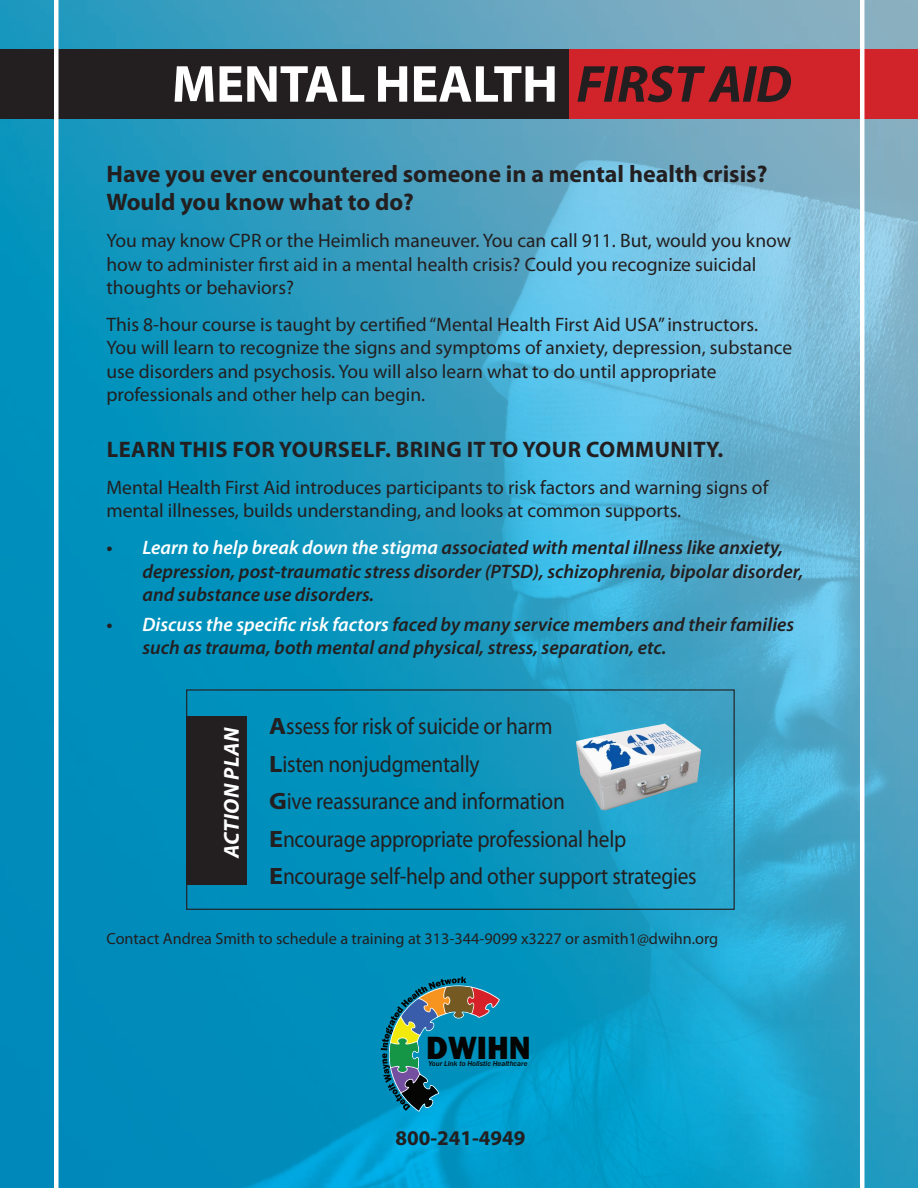
<style>
.page{position:relative;width:918px;height:1188px;background:#fff}
.page>*{position:absolute;margin:0;border:0;box-sizing:border-box;transform-origin:0 0}
.t1{font:700 52.5px "Myriad Pro";letter-spacing:-.005em;color:#fff}
.t2{font:800 33.3px "Franklin Gothic";color:#040503;scale:.96 1}
.t3{font:700 24px/28.8px "Myriad Pro";color:#231f20}
.t4{font:23.7px "Myriad Pro";letter-spacing:-.01em;color:#231f20;scale:.9 1}
.t5{font:700 22.5px "Myriad Pro";letter-spacing:.02em;color:#231f20}
.t6{font:italic 700 21.6px "Myriad Pro";color:#fff}
.t7{font:700 21px "Myriad Pro";color:#231f20}
.t8{font:19.5px/23.4px "Myriad Pro";color:#231f20}
.t9{font:italic 600 19.5px/23.4px "Myriad Pro";color:#231f20}
.t10{font:16.2px "Myriad Pro";color:#231f20}
.t11{font:italic 500 7.35px "Franklin Gothic";color:#040503}
.s1{font-style:italic;color:#231f20}
.s2{color:#fff}
.s3{font-weight:700}
</style>
<div class="page">
<img style="left:0;top:0;width:918px;height:1188px">
<img style="left:576px;top:723px;width:125px;height:87px">
<div style="left:186px;top:717px;width:61px;height:168px;background:#231f20"></div>
<div style="left:186px;top:689px;width:549px;height:221px;border:1px solid #231f20"></div>
<div style="left:568px;top:50px;width:350px;height:69px;background:#d1232a"></div>
<div style="left:0;top:50px;width:568px;height:69px;background:#231f20"></div>
<hr style="left:860px;top:0;width:4px;height:1188px;background:#fff">
<hr style="left:54px;top:0;width:4px;height:1188px;background:#fff">
<svg style="left:381px;top:977px;width:119px;height:135px;background:#278498"></svg>
<p class="t1" style="left:172px;top:50px;width:621px">MENTAL HEALTH <span class="s1">FIRST AID</span></p>
<p class="t3" style="left:106px;top:158px;width:662px">Have you ever encountered someone in a mental health crisis?<br>Would you know what to do?</p>
<p class="t8" style="left:106px;top:229px;width:686px">You may know CPR or the Heimlich maneuver. You can call 911. But, would you know how to administer first aid in a mental health crisis? Could you recognize suicidal thoughts or behaviors?</p>
<p class="t8" style="left:106px;top:312px;width:653px">This 8-hour course is taught by certified “Mental Health First Aid USA” instructors.</p>
<p class="t8" style="left:106px;top:336px;width:687px">You will learn to recognize the signs and symptoms of anxiety, depression, substance use disorders and psychosis. You will also learn what to do until appropriate professionals and other help can begin.</p>
<p class="t5" style="left:107px;top:435px;width:618px">LEARN THIS FOR YOURSELF. BRING IT TO YOUR COMMUNITY.</p>
<p class="t8" style="left:106px;top:475px;width:663px">Mental Health First Aid introduces participants to risk factors and warning signs of mental illnesses, builds understanding, and looks at common supports.</p>
<p class="t9" style="left:142px;top:535px;width:662px;text-indent:-36px">• <span class="s2">Learn to help break down the stigma</span> associated with mental illness like anxiety, depression, post-traumatic stress disorder (PTSD), schizophrenia, bipolar disorder, and substance use disorders.</p>
<p class="t9" style="left:142px;top:612px;width:653px;text-indent:-36px">• <span class="s2">Discuss the specific risk factors</span> faced by many service members and their families such as trauma, both mental and physical, stress, separation, etc.</p>
<p class="t6" style="left:217px;top:858px;width:133px;rotate:-90deg">ACTION PLAN</p>
<p class="t4" style="left:269px;top:712px;width:316px"><span class="s3">A</span>ssess for risk of suicide or harm</p>
<p class="t4" style="left:269px;top:749px;width:235px"><span class="s3">L</span>isten nonjudgmentally</p>
<p class="t4" style="left:269px;top:787px;width:330px"><span class="s3">G</span>ive reassurance and information</p>
<p class="t4" style="left:269px;top:824px;width:398px"><span class="s3">E</span>ncourage appropriate professional help</p>
<p class="t4" style="left:269px;top:862px;width:477px"><span class="s3">E</span>ncourage self-help and other support strategies</p>
<p class="t10" style="left:106px;top:928px;width:613px">Contact Andrea Smith to schedule a training at 313-344-9099 x3227 or asmith1@dwihn.org</p>
<p class="t2" style="left:426px;top:1026px;width:110px">DWIHN</p>
<p class="t11" style="left:428px;top:1059px;width:101px">Your Link to Holistic Healthcare</p>
<p class="t7" style="left:395px;top:1124px;width:132px">800-241-4949</p>
</div>
